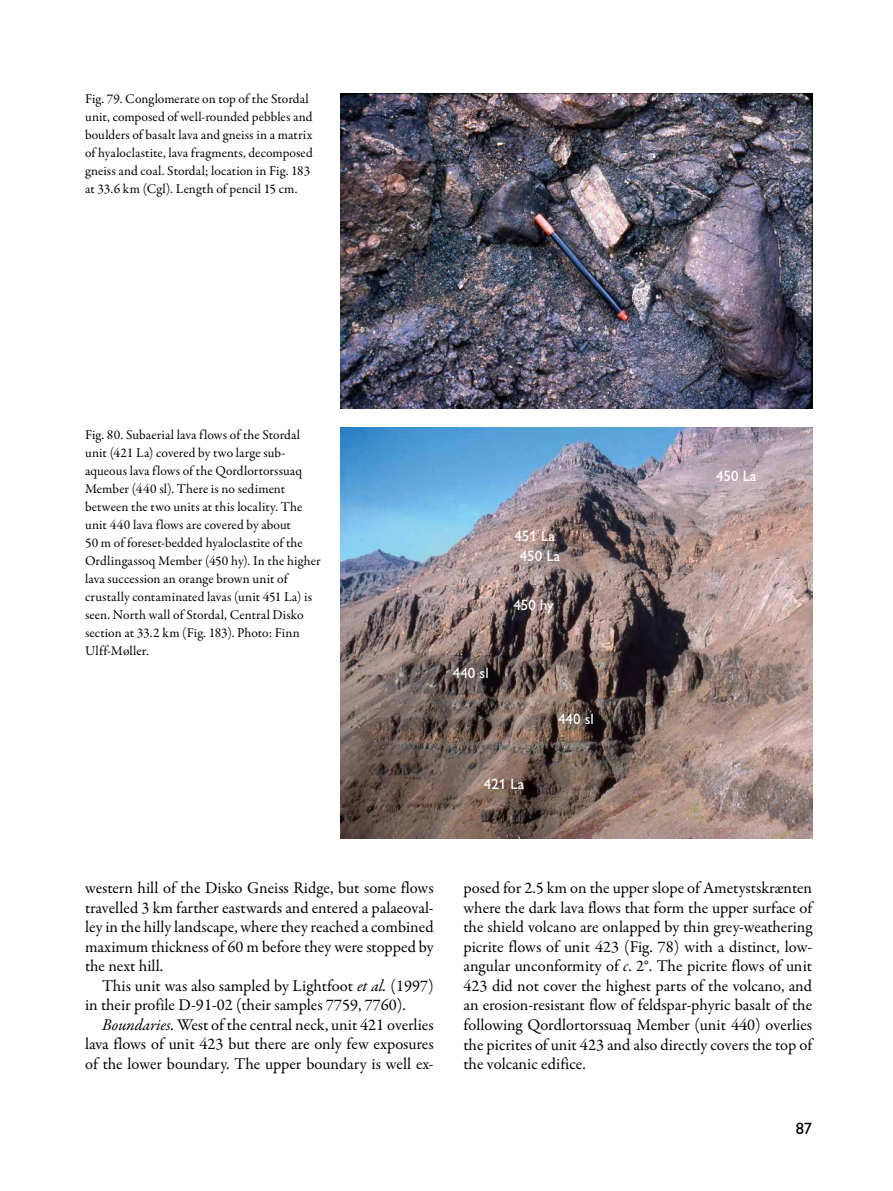
<style>
.page{position:relative;width:893px;height:1191px;background:#fff}
.page>*{position:absolute;margin:0;border:0;box-sizing:border-box;transform-origin:0 0}
.t1{font:16.5px/19.5px "Garamond Premr Pro";color:#000;text-align:justify}
.t2{font:16.5px "Gill Sans Alt One";color:#000}
.t3{font:15px "Gill Sans Alt One";color:#fff}
.t4{font:13.5px/18px "Garamond Premr Pro";letter-spacing:.005em;color:#000}
.s1{font-style:italic}
</style>
<div class="page">
<img style="left:340px;top:94px;width:472px;height:314px">
<img style="left:340px;top:427px;width:472px;height:411px">
<p class="t4" style="left:85px;top:90px;width:229px">Fig. 79. Conglomerate on top of the Stordal unit, composed of well-rounded pebbles and boulders of basalt lava and gneiss in a matrix of hyaloclastite, lava fragments, decomposed gneiss and coal. Stordal; location in Fig. 183 at 33.6 km (Cgl). Length of pencil 15 cm.</p>
<p class="t4" style="left:85px;top:426px;width:237px">Fig. 80. Subaerial lava flows of the Stordal unit (421 La) covered by two large sub&shy;aqueous lava flows of the Qordlortorssuaq Member (440 sl). There is no sediment between the two units at this locality. The unit 440 lava flows are covered by about<br>50 m of foreset-bedded hyaloclastite of the Ordlingassoq Member (450 hy). In the higher lava succession an orange brown unit of crustally contaminated lavas (unit 451 La) is seen. North wall of Stordal, Central Disko section at 33.2 km (Fig. 183). Photo: Finn Ulff-Møller.</p>
<p class="t3" style="left:514px;top:526px;width:42px">451 La</p>
<p class="t3" style="left:520px;top:546px;width:42px">450 La</p>
<p class="t3" style="left:453px;top:663px;width:37px">440 sl</p>
<p class="t3" style="left:513px;top:595px;width:42px">450 hy</p>
<p class="t3" style="left:558px;top:709px;width:37px">440 sl</p>
<p class="t3" style="left:484px;top:773px;width:42px">421 La</p>
<p class="t3" style="left:716px;top:466px;width:42px">450 La</p>
<p class="t1" style="left:85px;top:878px;width:350px">western hill of the Disko Gneiss Ridge, but some flows travelled 3 km farther eastwards and entered a palaeoval&shy;ley in the hilly landscape, where they reached a combined maximum thickness of 60 m before they were stopped by the next hill.</p>
<p class="t1" style="left:85px;top:976px;width:350px;text-indent:17px">This unit was also sampled by Lightfoot <span class="s1">et al.</span> (1997) in their profile D-91-02 (their samples 7759, 7760).</p>
<p class="t1" style="left:85px;top:1015px;width:350px;text-indent:17px"><span class="s1">Boundaries.</span> West of the central neck, unit 421 overlies lava flows of unit 423 but there are only few exposures of the lower boundary. The upper boundary is well ex-</p>
<p class="t1" style="left:463px;top:879px;width:350px">posed for 2.5 km on the upper slope of Ametystskrænten where the dark lava flows that form the upper surface of the shield volcano are onlapped by thin grey-weathering picrite flows of unit 423 (Fig. 78) with a distinct, low&shy;angular unconformity of <span class="s1">c</span>. 2°. The picrite flows of unit 423 did not cover the highest parts of the volcano, and an erosion-resistant flow of feldspar-phyric basalt of the following Qordlortorssuaq Member (unit 440) overlies the picrites of unit 423 and also directly covers the top of the volcanic edifice.</p>
<p class="t2" style="left:796px;top:1117px;width:18px">87</p>
</div>
